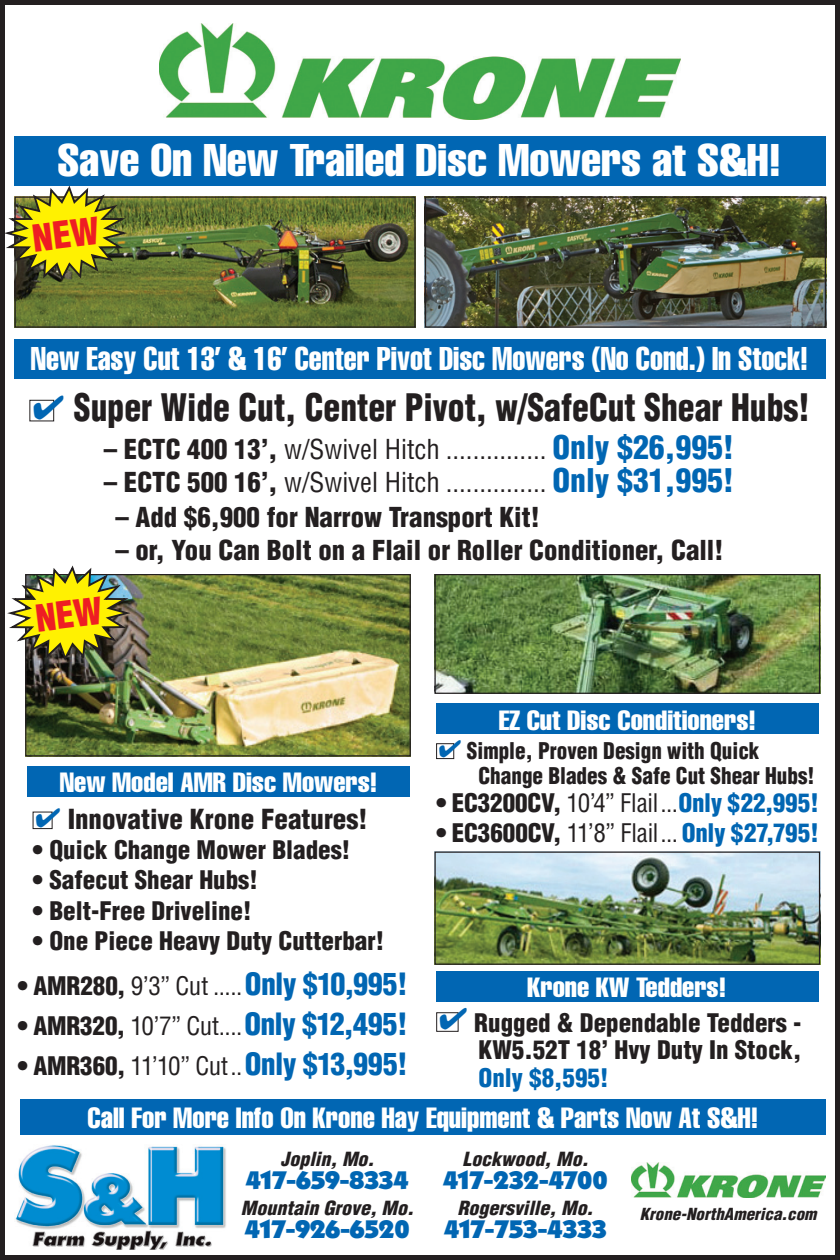
<style>
.page{position:relative;width:840px;height:1260px;background:#fff}
.page>*{position:absolute;margin:0;border:0;box-sizing:border-box;transform-origin:0 0}
.t1{font:extra-condensed 45px "Helvetica";color:#fff;scale:1.05 1}
.t2{font:900 condensed 37px "Helvetica";color:#231f20;scale:.91 1}
.t3{font:extra-condensed 32.25px "Helvetica";color:#fff;scale:.94 1}
.t4{font:900 condensed 30px "Helvetica";letter-spacing:-.015em;color:#0166b3}
.t5{font:extra-condensed 28.75px "Helvetica";color:#fff}
.t6{font:extra-condensed 27.25px "Helvetica";color:#fff;scale:1.05 1}
.t7{font:900 condensed 27px "Helvetica";color:#231f20}
.t8{font:condensed 26.75px "Helvetica";color:#231f20}
.t9{font:900 condensed 26.75px "Helvetica";color:#231f20}
.t10{font:900 condensed 25px/27.5px "Helvetica";color:#231f20;text-align:right}
.t11{font:condensed 25px "Helvetica";letter-spacing:-.01em;color:#231f20}
.t12{font:900 condensed 25px "Helvetica";color:#0166b3}
.t13{font:24.5px "Klaven";color:#0166b3;scale:1.05 1}
.t14{font:24.5px "Klaven";letter-spacing:-.035em;color:#0166b3;scale:1.05 1}
.t15{font:900 condensed 22.5px/25px "Helvetica";color:#231f20;scale:.94 1}
.t16{font:italic 900 condensed 19px "Helvetica";color:#231f20;scale:1.05 1}
.t17{font:italic 900 condensed 16.25px "Helvetica";color:#231f20;scale:1.05 1}
.s1{color:#0166b3}
.s2{font-weight:900}
.s3{font-weight:900;font-size:31.75px;color:#0166b3}
.s4{font-weight:900;font-size:30px;color:#0166b3}
.s5{font-size:25px;color:#231f20}
.s6{font-weight:400;font-size:25px;color:#231f20}
.s7{font-weight:900;color:#0166b3}
</style>
<div class="page">
<div style="left:0;top:0;width:840px;height:1260px;border:5px solid #231f20"></div>
<div style="left:14px;top:136px;width:812px;height:50px;background:#0166b3"></div>
<img style="left:15px;top:1145px;width:211px;height:105px">
<div style="left:20px;top:1099px;width:806px;height:36px;background:#0166b3"></div>
<img style="left:631px;top:1162px;width:194px;height:36px">
<img style="left:159px;top:24px;width:522px;height:95px">
<img style="left:27px;top:576px;width:382px;height:179px">
<div style="left:25px;top:574px;width:386px;height:183px;border:1px solid #231f20"></div>
<img style="left:436px;top:576px;width:382px;height:116px">
<div style="left:434px;top:574px;width:386px;height:120px;border:1px solid #231f20"></div>
<div style="left:27px;top:766px;width:382px;height:31px;background:#0166b3"></div>
<div style="left:33px;top:812px;width:20px;height:17px;border:1px solid #231f20"></div>
<div style="left:436px;top:971px;width:383px;height:31px;background:#0166b3"></div>
<div style="left:436px;top:1012px;width:23px;height:20px;border:1px solid #231f20"></div>
<img style="left:436px;top:854px;width:382px;height:109px">
<div style="left:434px;top:852px;width:386px;height:113px;border:1px solid #231f20"></div>
<div style="left:436px;top:704px;width:383px;height:30px;background:#0166b3"></div>
<div style="left:436px;top:743px;width:18px;height:16px;border:1px solid #231f20"></div>
<img style="left:17px;top:199px;width:397px;height:127px">
<div style="left:15px;top:197px;width:401px;height:131px;border:1px solid #231f20"></div>
<img style="left:427px;top:199px;width:397px;height:127px">
<div style="left:425px;top:197px;width:401px;height:131px;border:1px solid #231f20"></div>
<div style="left:15px;top:340px;width:811px;height:39px;background:#0166b3"></div>
<div style="left:29px;top:400px;width:25px;height:21px;border:1px solid #231f20"></div>
<img style="left:3px;top:565px;width:131px;height:98px">
<svg style="left:0;top:185px;width:131px;height:98px"></svg>
<h1 class="t1" style="left:57px;top:131px;width:691px">Save On New Trailed Disc Mowers at S&amp;H!</h1>
<p class="t3" style="left:31px;top:338px;width:828px">New Easy Cut 13’ &amp; 16’ Center Pivot Disc Mowers (No Cond.) In Stock!</p>
<h2 class="t2" style="left:32px;top:384px;width:856px"><span class="s1">✔</span> Super Wide Cut, Center Pivot, w/SafeCut Shear Hubs!</h2>
<p class="t8" style="left:104px;top:432px;width:632px"><span class="s2">– ECTC 400 13’,</span> w/Swivel Hitch ............... <span class="s3">Only $26,995!</span></p>
<p class="t8" style="left:104px;top:466px;width:632px"><span class="s2">– ECTC 500 16’,</span> w/Swivel Hitch ............... <span class="s3">Only $31,995!</span></p>
<p class="t9" style="left:115px;top:500px;width:426px">– Add $6,900 for Narrow Transport Kit!</p>
<p class="t9" style="left:115px;top:533px;width:609px">– or, You Can Bolt on a Flail or Roller Conditioner, Call!</p>
<p class="t6" style="left:60px;top:765px;width:304px">New Model AMR Disc Mowers!</p>
<p class="t7" style="left:35px;top:802px;width:334px"><span class="s1">✔</span> Innovative Krone Features!</p>
<p class="t10" style="left:33px;top:836px;width:319px">• Quick Change Mower Blades!</p>
<p class="t10" style="left:33px;top:866px;width:227px">• Safecut Shear Hubs!</p>
<p class="t10" style="left:33px;top:896px;width:220px">• Belt-Free Driveline!</p>
<p class="t10" style="left:33px;top:927px;width:353px">• One Piece Heavy Duty Cutterbar!</p>
<p class="t11" style="left:18px;top:971px;width:391px"><span class="s2">• AMR280,</span> 9’3” Cut .....<span class="s4">Only $10,995!</span></p>
<p class="t11" style="left:18px;top:1011px;width:391px"><span class="s2">• AMR320,</span> 10’7” Cut....<span class="s4">Only $12,495!</span></p>
<p class="t4" style="left:18px;top:1045px;width:391px"><span class="s5">• AMR360,</span> <span class="s6">11’10” Cut..</span>Only $13,995!</p>
<p class="t6" style="left:499px;top:703px;width:246px">EZ Cut Disc Conditioners!</p>
<p class="t15" style="left:479px;top:738px;width:359px;text-indent:-40px"><span class="s1">✔</span> Simple, Proven Design with Quick<br>Change Blades &amp; Safe Cut Shear Hubs!</p>
<p class="t11" style="left:436px;top:787px;width:384px"><span class="s2">• EC3200CV,</span> 10’4” Flail...<span class="s7">Only $22,995!</span></p>
<p class="t11" style="left:436px;top:817px;width:384px"><span class="s2">• EC3600CV,</span> 11’8” Flail... <span class="s7">Only $27,795!</span></p>
<p class="t6" style="left:527px;top:970px;width:191px">Krone KW Tedders!</p>
<p class="t10" style="left:439px;top:1009px;width:364px"><span class="s1">✔</span> Rugged &amp; Dependable Tedders -<br>KW5.52T 18’ Hvy Duty In Stock,</p>
<p class="t12" style="left:479px;top:1062px;width:131px">Only $8,595!</p>
<p class="t5" style="left:87px;top:1099px;width:672px">Call For More Info On Krone Hay Equipment &amp; Parts Now At S&amp;H!</p>
<p class="t16" style="left:281px;top:1147px;width:91px">Joplin, Mo.</p>
<p class="t13" style="left:246px;top:1168px;width:157px">417-659-8334</p>
<p class="t16" style="left:241px;top:1196px;width:166px">Mountain Grove, Mo.</p>
<p class="t13" style="left:245px;top:1217px;width:158px">417-926-6520</p>
<p class="t16" style="left:462px;top:1147px;width:121px">Lockwood, Mo.</p>
<p class="t14" style="left:443px;top:1168px;width:158px">417-232-4700</p>
<p class="t16" style="left:457px;top:1196px;width:131px">Rogersville, Mo.</p>
<p class="t13" style="left:444px;top:1217px;width:156px">417-753-4333</p>
<p class="t17" style="left:640px;top:1204px;width:170px">Krone-NorthAmerica.com</p>
</div>
